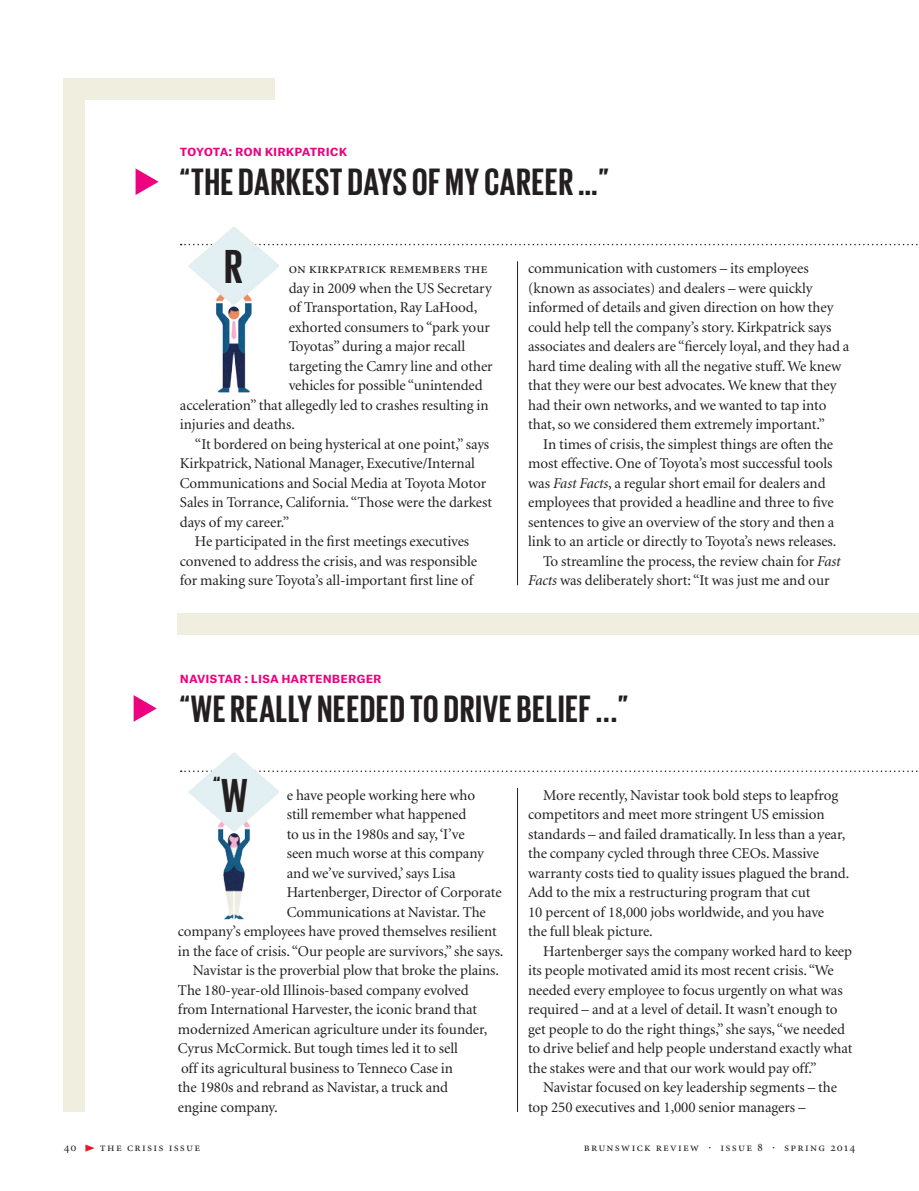
<style>
.page{position:relative;width:919px;height:1191px;background:#fff}
.page>*{position:absolute;margin:0;border:0;box-sizing:border-box;transform-origin:0 0}
.t1{font:700 48.75px "Giorgio Sans";color:#231f20}
.t2{font:700 39px "Giorgio Sans";letter-spacing:.025em;color:#231f20}
.t3{font:700 28.35px "Giorgio Sans";color:#231f20}
.t4{font:15px/19.5px "Minion";letter-spacing:-.005em;color:#231f20}
.t5{font:15px "Minion Regular SC";letter-spacing:-.005em;color:#231f20}
.t6{font:700 12.75px "Atlas Grotesk";color:#ed0280}
.t7{font:12px "Minion Regular SC";letter-spacing:.105em;color:#231f20}
.s1{font-style:italic}
.s2{font-size:48.75px}
</style>
<div class="page">
<svg style="left:85px;top:1144px;width:10px;height:7px"></svg>
<div style="left:178px;top:613px;width:740px;height:22px;background:#f0efdf"></div>
<div style="left:64px;top:78px;width:211px;height:21px;background:#f0efdf"></div>
<div style="left:64px;top:78px;width:21px;height:1034px;background:#f0efdf"></div>
<hr style="left:517px;top:261px;width:1px;height:324px;background:#231f20">
<hr style="left:517px;top:788px;width:1px;height:324px;background:#231f20">
<svg style="left:281px;top:770px;width:637px;height:2px"></svg>
<svg style="left:181px;top:244px;width:737px;height:1px"></svg>
<svg style="left:135px;top:168px;width:24px;height:27px"></svg>
<svg style="left:134px;top:695px;width:23px;height:27px"></svg>
<img style="left:187px;top:227px;width:93px;height:166px">
<img style="left:180px;top:753px;width:99px;height:167px">
<p class="t6" style="left:180px;top:141px;width:169px">TOYOTA: RON KIRKPATRICK</p>
<h2 class="t2" style="left:180px;top:162px;width:430px">“THE DARKEST DAYS OF MY CAREER …”</h2>
<h1 class="t1" style="left:224px;top:242px;width:20px">R</h1>
<p class="t5" style="left:289px;top:261px;width:200px">on kirkpatrick remembers the</p>
<p class="t4" style="left:289px;top:279px;width:205px">day in 2009 when the US Secretary</p>
<p class="t4" style="left:289px;top:298px;width:190px">of Transportation, Ray LaHood,</p>
<p class="t4" style="left:289px;top:318px;width:203px">exhorted consumers to “park your</p>
<p class="t4" style="left:289px;top:337px;width:178px">Toyotas” during a major recall</p>
<p class="t4" style="left:289px;top:357px;width:205px">targeting the Camry line and other</p>
<p class="t4" style="left:289px;top:376px;width:195px">vehicles for possible “unintended</p>
<p class="t4" style="left:180px;top:396px;width:310px">acceleration” that allegedly led to crashes resulting in</p>
<p class="t4" style="left:180px;top:415px;width:117px">injuries and deaths.</p>
<p class="t4" style="left:195px;top:435px;width:296px">“It bordered on being hysterical at one point,” says</p>
<p class="t4" style="left:180px;top:454px;width:296px">Kirkpatrick, National Manager, Executive/Internal</p>
<p class="t4" style="left:180px;top:474px;width:308px">Communications and Social Media at Toyota Motor</p>
<p class="t4" style="left:180px;top:493px;width:313px">Sales in Torrance, California. “Those were the darkest</p>
<p class="t4" style="left:180px;top:513px;width:111px">days of my career.”</p>
<p class="t4" style="left:195px;top:532px;width:276px">He participated in the first meetings executives</p>
<p class="t4" style="left:180px;top:552px;width:299px">convened to address the crisis, and was responsible</p>
<p class="t4" style="left:180px;top:571px;width:295px">for making sure Toyota’s all-important first line of</p>
<p class="t4" style="left:528px;top:259px;width:323px">communication with customers – its employees (known as associates) and dealers – were quickly informed of details and given direction on how they could help tell the company’s story. Kirkpatrick says associates and dealers are “fiercely loyal, and they had a hard time dealing with all the negative stuff. We knew that they were our best advocates. We knew that they had their own networks, and we wanted to tap into that, so we considered them extremely important.”</p>
<p class="t4" style="left:543px;top:435px;width:291px">In times of crisis, the simplest things are often the</p>
<p class="t4" style="left:528px;top:454px;width:306px">most effective. One of Toyota’s most successful tools</p>
<p class="t4" style="left:528px;top:474px;width:299px">was <span class="s1">Fast Facts</span>, a regular short email for dealers and</p>
<p class="t4" style="left:528px;top:493px;width:307px">employees that provided a headline and three to five</p>
<p class="t4" style="left:528px;top:513px;width:308px">sentences to give an overview of the story and then a</p>
<p class="t4" style="left:528px;top:532px;width:310px">link to an article or directly to Toyota’s news releases.</p>
<p class="t4" style="left:543px;top:552px;width:299px">To streamline the process, the review chain for <span class="s1">Fast</span></p>
<p class="t4" style="left:528px;top:571px;width:303px"><span class="s1">Facts</span> was deliberately short: “It was just me and our</p>
<p class="t6" style="left:180px;top:667px;width:203px">NAVISTAR : LISA HARTENBERGER</p>
<h2 class="t2" style="left:180px;top:689px;width:449px">“WE REALLY NEEDED TO DRIVE BELIEF ...”</h2>
<h3 class="t3" style="left:213px;top:772px;width:36px">“<span class="s2">W</span></h3>
<p class="t4" style="left:287px;top:786px;width:190px">e have people working here who</p>
<p class="t4" style="left:287px;top:805px;width:181px">still remember what happened</p>
<p class="t4" style="left:287px;top:825px;width:179px">to us in the 1980s and say, ‘I’ve</p>
<p class="t4" style="left:287px;top:844px;width:198px">seen much worse at this company</p>
<p class="t4" style="left:287px;top:864px;width:170px">and we’ve survived,’ says Lisa</p>
<p class="t4" style="left:287px;top:883px;width:216px">Hartenberger, Director of Corporate</p>
<p class="t4" style="left:287px;top:903px;width:201px">Communications at Navistar. The</p>
<p class="t4" style="left:178px;top:922px;width:320px">company’s employees have proved themselves resilient</p>
<p class="t4" style="left:178px;top:942px;width:327px">in the face of crisis. “Our people are survivors,” she says.</p>
<p class="t4" style="left:193px;top:961px;width:307px">Navistar is the proverbial plow that broke the plains.</p>
<p class="t4" style="left:178px;top:981px;width:292px">The 180-year-old Illinois-based company evolved</p>
<p class="t4" style="left:178px;top:1000px;width:301px">from International Harvester, the iconic brand that</p>
<p class="t4" style="left:178px;top:1020px;width:311px">modernized American agriculture under its founder,</p>
<p class="t4" style="left:178px;top:1039px;width:281px">Cyrus McCormick. But tough times led it to sell</p>
<p class="t4" style="left:181px;top:1059px;width:273px">off its agricultural business to Tenneco Case in</p>
<p class="t4" style="left:178px;top:1078px;width:272px">the 1980s and rebrand as Navistar, a truck and</p>
<p class="t4" style="left:178px;top:1098px;width:101px">engine company.</p>
<p class="t4" style="left:528px;top:786px;width:323px;text-indent:15px">More recently, Navistar took bold steps to leapfrog competitors and meet more stringent US emission standards – and failed dramatically. In less than a year, the company cycled through three CEOs. Massive warranty costs tied to quality issues plagued the brand.<br>Add to the mix a restructuring program that cut<br>10 percent of 18,000 jobs worldwide, and you have<br>the full bleak picture.</p>
<p class="t4" style="left:528px;top:942px;width:326px;text-indent:15px">Hartenberger says the company worked hard to keep its people motivated amid its most recent crisis. “We needed every employee to focus urgently on what was required – and at a level of detail. It wasn’t enough to get people to do the right things,” she says, “we needed to drive belief and help people understand exactly what the stakes were and that our work would pay off.”</p>
<p class="t4" style="left:528px;top:1078px;width:310px;text-indent:15px">Navistar focused on key leadership segments – the top 250 executives and 1,000 senior managers –</p>
<p class="t7" style="left:64px;top:1141px;width:14px">40</p>
<p class="t7" style="left:100px;top:1141px;width:102px">the crisis issue</p>
<p class="t7" style="left:584px;top:1141px;width:273px">brunswick review · issue 8 · spring 2014</p>
</div>
